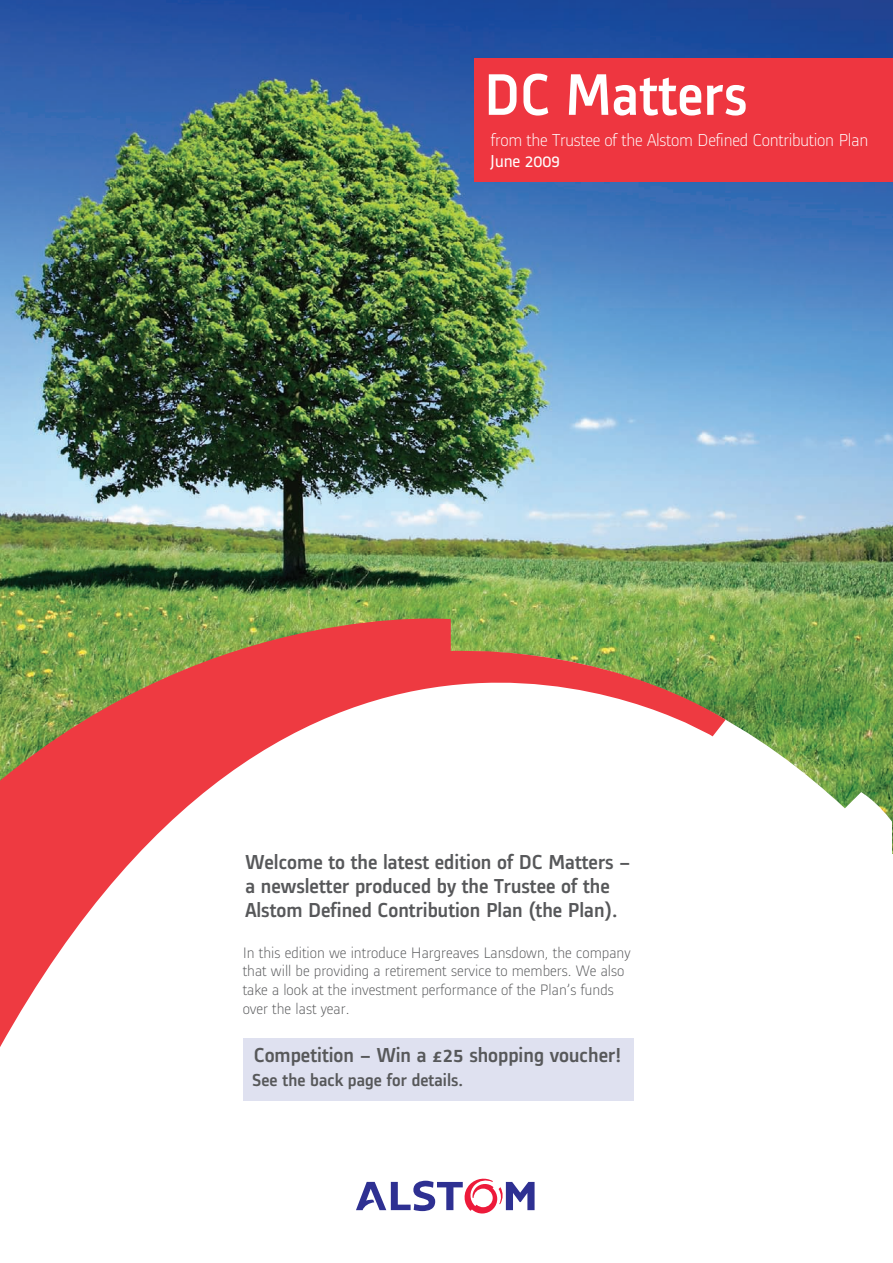
<style>
.page{position:relative;width:893px;height:1263px;background:#fff}
.page>*{position:absolute;margin:0;border:0;box-sizing:border-box;transform-origin:0 0}
.t1{font:500 60.9px "Alstom";letter-spacing:.005em;color:#fff;scale:.95 1}
.t2{font:500 21px/24px "Alstom";color:#57585a}
.t3{font:300 18px "Alstom";letter-spacing:-.015em;color:#fff}
.t4{font:500 18px "Alstom";color:#57585a}
.t5{font:18px "Alstom";letter-spacing:-.01em;color:#fff}
.t6{font:300 15.75px/18.8px "Alstom";color:#57585a}
</style>
<div class="page">
<img style="left:0;top:0;width:893px;height:1214px">
<h1 class="t1" style="left:484px;top:53px;width:278px">DC Matters</h1>
<p class="t5" style="left:490px;top:149px;width:72px">June 2009</p>
<p class="t3" style="left:491px;top:128px;width:379px">from the Trustee of the Alstom Defined Contribution Plan</p>
<h2 class="t2" style="left:245px;top:848px;width:387px">Welcome to the latest edition of DC Matters – a newsletter produced by the Trustee of the<br>Alstom Defined Contribution Plan (the Plan).</h2>
<p class="t6" style="left:243px;top:942px;width:389px">In this edition we introduce Hargreaves Lansdown, the company that will be providing a retirement service to members. We also take a look at the investment performance of the Plan’s funds over the last year.</p>
<h2 class="t2" style="left:254px;top:1042px;width:369px">Competition – Win a £25 shopping voucher!</h2>
<p class="t4" style="left:252px;top:1068px;width:212px">See the back page for details.</p>
</div>
